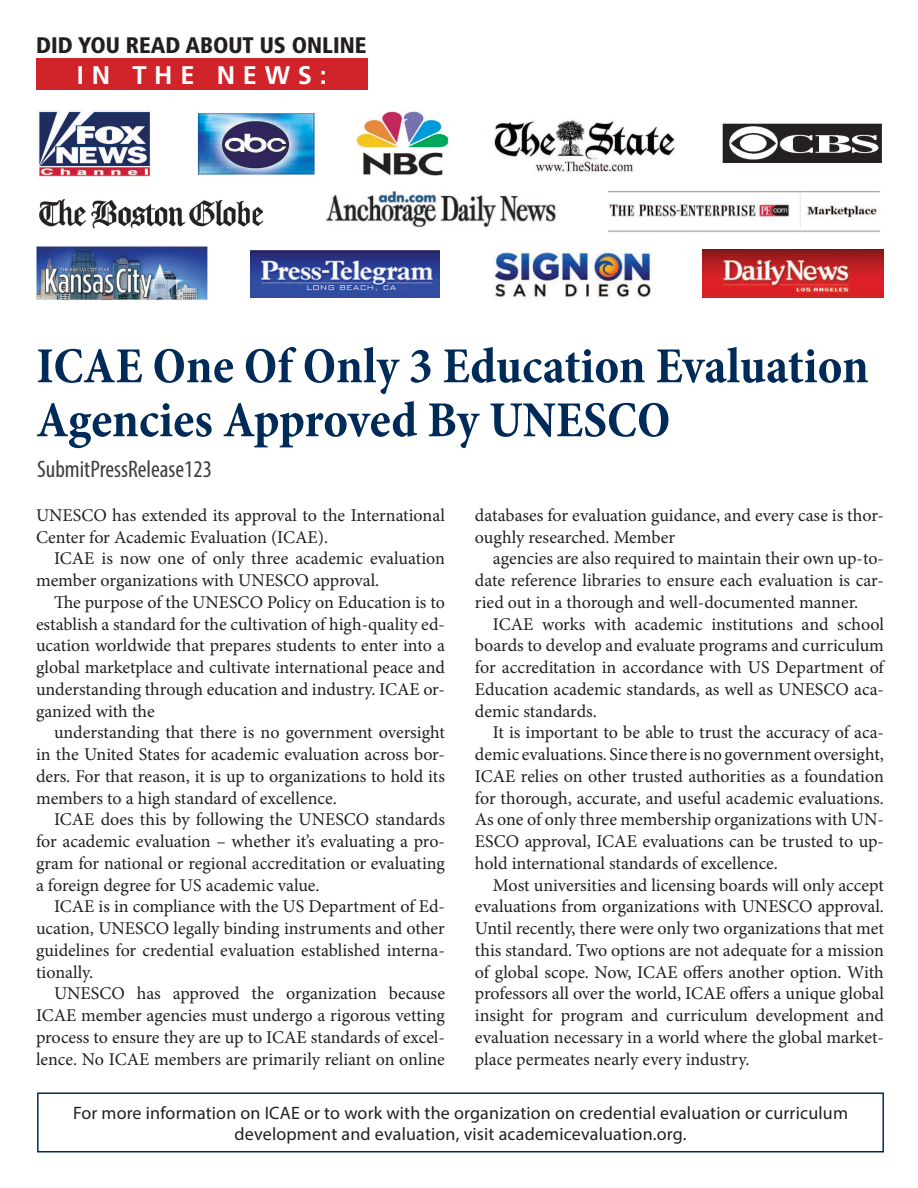
<style>
.page{position:relative;width:918px;height:1188px;background:#fff}
.page>*{position:absolute;margin:0;border:0;box-sizing:border-box;transform-origin:0 0}
.head{font:700 condensed 51px/54px "Minion Pro";color:#002b58}
.t1{font:700 25.5px "Frutiger LT Std";letter-spacing:.3em;color:#fff}
.news_source{font:condensed 24px "Myriad Pro";color:#3e3e3f}
.t2{font:900 condensed 22.5px "Frutiger LT Std";color:#231f20}
.tx1{font:18px/21.8px "Minion Pro";color:#231f20;text-align:justify}
.text{font:18px/21px "Myriad Pro";letter-spacing:.01em;color:#231f20;text-align:center}
</style>
<div class="page">
<div style="left:36px;top:58px;width:332px;height:32px;background:#d1232a"></div>
<div style="left:37px;top:1092px;width:847px;height:60px;border:2px solid #002b58"></div>
<img style="left:722px;top:123px;width:160px;height:40px">
<img style="left:39px;top:199px;width:225px;height:30px">
<img style="left:36px;top:246px;width:171px;height:54px">
<img style="left:251px;top:250px;width:189px;height:48px">
<img style="left:494px;top:119px;width:181px;height:54px">
<img style="left:493px;top:247px;width:158px;height:52px">
<img style="left:608px;top:190px;width:272px;height:43px">
<img style="left:702px;top:249px;width:182px;height:49px">
<img style="left:326px;top:192px;width:231px;height:36px">
<img style="left:38px;top:110px;width:112px;height:67px">
<img style="left:356px;top:111px;width:93px;height:65px">
<img style="left:197px;top:112px;width:117px;height:62px">
<p class="t2" style="left:36px;top:32px;width:332px">DID YOU READ ABOUT US ONLINE</p>
<p class="t1" style="left:77px;top:60px;width:251px">IN THE NEWS:</p>
<p class="head" style="left:36px;top:339px;width:834px">ICAE One Of Only 3 Education Evaluation<br>Agencies Approved By UNESCO</p>
<p class="news_source" style="left:37px;top:455px;width:176px">SubmitPressRelease123</p>
<p class="tx1" style="left:36px;top:504px;width:410px">UNESCO has extended its approval to the International<br>Center for Academic Evaluation (ICAE).</p>
<p class="tx1" style="left:36px;top:548px;width:411px;text-indent:18px">ICAE is now one of only three academic evaluation member organizations with UNESCO approval.</p>
<p class="tx1" style="left:36px;top:591px;width:411px;text-indent:18px">The purpose of the UNESCO Policy on Education is to establish a standard for the cultivation of high-quality ed&shy;ucation worldwide that prepares students to enter into a global marketplace and cultivate international peace and understanding through education and industry. ICAE or&shy;ganized with the</p>
<p class="tx1" style="left:36px;top:722px;width:411px;text-indent:18px">understanding that there is no government oversight in the United States for academic evaluation across bor&shy;ders. For that reason, it is up to organizations to hold its members to a high standard of excellence.</p>
<p class="tx1" style="left:36px;top:809px;width:411px;text-indent:18px">ICAE does this by following the UNESCO standards for academic evaluation – whether it’s evaluating a pro&shy;gram for national or regional accreditation or evaluating a foreign degree for US academic value.</p>
<p class="tx1" style="left:36px;top:896px;width:410px;text-indent:18px">ICAE is in compliance with the US Department of Ed&shy;ucation, UNESCO legally binding instruments and other guidelines for credential evaluation established interna&shy;tionally.</p>
<p class="tx1" style="left:36px;top:983px;width:411px;text-indent:18px">UNESCO has approved the organization because ICAE member agencies must undergo a rigorous vetting process to ensure they are up to ICAE standards of excel&shy;lence. No ICAE members are primarily reliant on online</p>
<p class="tx1" style="left:475px;top:504px;width:410px">databases for evaluation guidance, and every case is thor&shy;oughly researched. Member</p>
<p class="tx1" style="left:475px;top:548px;width:410px;text-indent:18px">agencies are also required to maintain their own up-to&shy;date reference libraries to ensure each evaluation is car&shy;ried out in a thorough and well-documented manner.</p>
<p class="tx1" style="left:475px;top:613px;width:411px;text-indent:18px">ICAE works with academic institutions and school boards to develop and evaluate programs and curriculum for accreditation in accordance with US Department of Education academic standards, as well as UNESCO aca&shy;demic standards.</p>
<p class="tx1" style="left:475px;top:722px;width:410px;text-indent:18px">It is important to be able to trust the accuracy of aca&shy;demic evaluations. Since there is no government oversight, ICAE relies on other trusted authorities as a foundation for thorough, accurate, and useful academic evaluations.<br>As one of only three membership organizations with UN-ESCO approval, ICAE evaluations can be trusted to up&shy;hold international standards of excellence.</p>
<p class="tx1" style="left:475px;top:874px;width:411px;text-indent:18px">Most universities and licensing boards will only accept evaluations from organizations with UNESCO approval.<br>Until recently, there were only two organizations that met this standard. Two options are not adequate for a mission of global scope. Now, ICAE offers another option. With professors all over the world, ICAE offers a unique global insight for program and curriculum development and evaluation necessary in a world where the global market&shy;place permeates nearly every industry.</p>
<p class="text" style="left:73px;top:1102px;width:777px">For more information on ICAE or to work with the organization on credential evaluation or curriculum development and evaluation, visit academicevaluation.org.</p>
</div>
